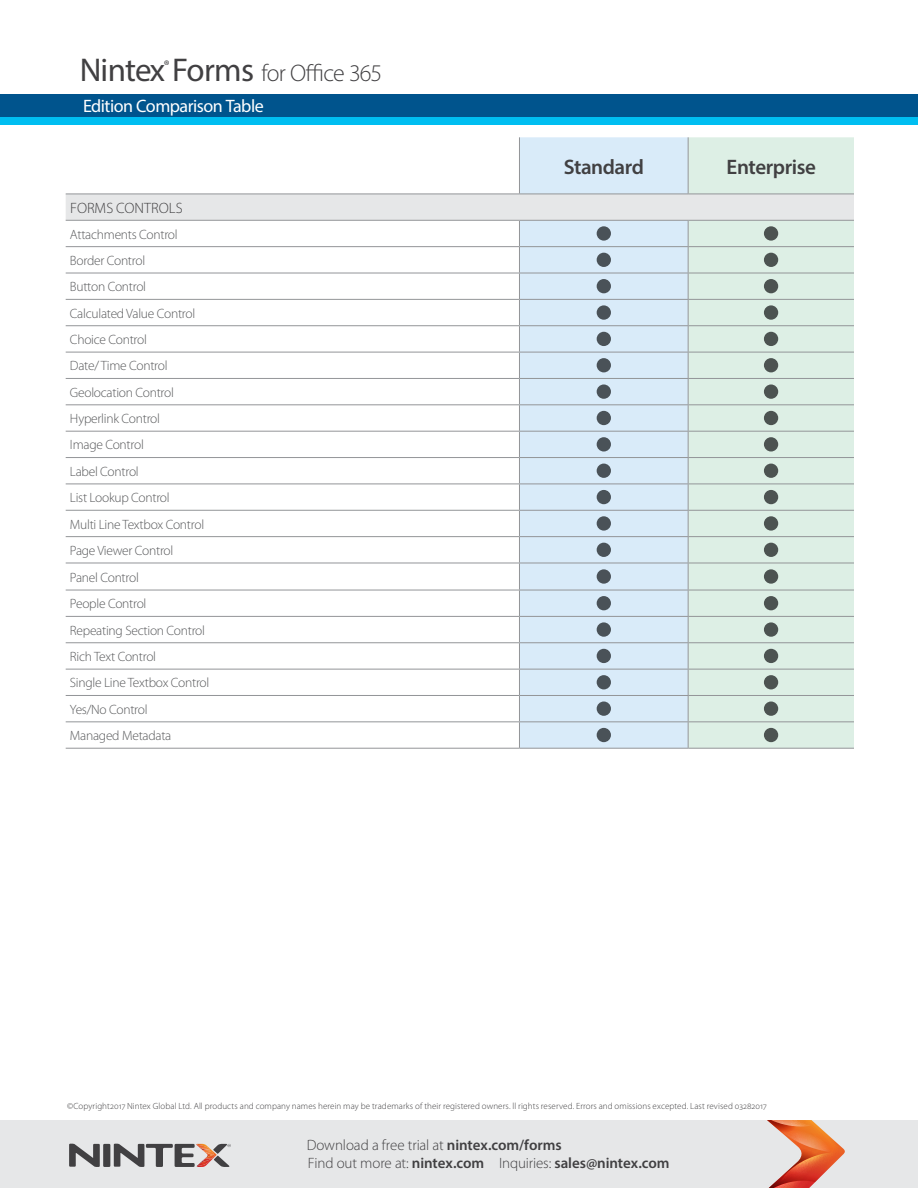
<style>
.page{position:relative;width:918px;height:1188px;background:#fff}
.page>*{position:absolute;margin:0;border:0;box-sizing:border-box;transform-origin:0 0}
.t1{font:33px "Myriad Pro";letter-spacing:-.025em;color:#414042}
.t2{font:300 24px "Myriad Pro";letter-spacing:-.04em;color:#414042}
.t3{font:600 21px "Myriad Pro";letter-spacing:-.02em;color:#414042}
.t4{font:18px "Myriad Pro";letter-spacing:-.03em;color:#fff}
.t5{font:300 15px/18.5px "Myriad Pro";color:#414042}
.t6{font:13.95px "Myriad Pro";color:#414042}
.t7{font:300 13.5px/26.4px "Myriad Pro";letter-spacing:-.02em;color:#58595b}
.t8{font:300 9px "Myriad Pro";letter-spacing:.01em;color:#414042}
.s1{font-weight:600}
</style>
<div class="page">
<div style="left:0;top:1120px;width:918px;height:68px;background:#e6e7e8"></div>
<svg style="left:69px;top:1144px;width:31px;height:23px"></svg>
<div style="left:103px;top:1144px;width:7px;height:23px;background:#414042"></div>
<svg style="left:114px;top:1144px;width:117px;height:23px"></svg>
<div style="left:0;top:71px;width:918px;height:54px;background:#00bef1"></div>
<div style="left:0;top:0;width:918px;height:105px;background:#fff"></div>
<div style="left:0;top:94px;width:918px;height:23px;background:#00548d"></div>
<svg style="left:767px;top:1120px;width:78px;height:68px"></svg>
<div style="left:520px;top:137px;width:168px;height:57px;background:#d9ebf9"></div>
<div style="left:689px;top:137px;width:165px;height:57px;background:#ddefe5"></div>
<hr style="left:66px;top:748px;width:453px;height:1px;background:#939598">
<hr style="left:688px;top:137px;width:1px;height:57px;background:#939598">
<hr style="left:519px;top:137px;width:1px;height:57px;background:#939598">
<svg style="left:66px;top:195px;width:788px;height:553px"></svg>
<hr style="left:519px;top:220px;width:169px;height:1px;background:#939598">
<hr style="left:688px;top:220px;width:166px;height:1px;background:#939598">
<hr style="left:519px;top:246px;width:169px;height:1px;background:#939598">
<hr style="left:688px;top:246px;width:166px;height:1px;background:#939598">
<hr style="left:519px;top:273px;width:169px;height:1px;background:#939598">
<hr style="left:688px;top:273px;width:166px;height:1px;background:#939598">
<hr style="left:519px;top:299px;width:169px;height:1px;background:#939598">
<hr style="left:688px;top:299px;width:166px;height:1px;background:#939598">
<hr style="left:519px;top:325px;width:169px;height:1px;background:#939598">
<hr style="left:688px;top:325px;width:166px;height:1px;background:#939598">
<hr style="left:519px;top:352px;width:169px;height:1px;background:#939598">
<hr style="left:688px;top:352px;width:166px;height:1px;background:#939598">
<hr style="left:519px;top:378px;width:169px;height:1px;background:#939598">
<hr style="left:688px;top:378px;width:166px;height:1px;background:#939598">
<hr style="left:519px;top:404px;width:169px;height:1px;background:#939598">
<hr style="left:688px;top:404px;width:166px;height:1px;background:#939598">
<hr style="left:519px;top:431px;width:169px;height:1px;background:#939598">
<hr style="left:688px;top:431px;width:166px;height:1px;background:#939598">
<hr style="left:519px;top:457px;width:169px;height:1px;background:#939598">
<hr style="left:688px;top:457px;width:166px;height:1px;background:#939598">
<hr style="left:519px;top:484px;width:169px;height:1px;background:#939598">
<hr style="left:688px;top:484px;width:166px;height:1px;background:#939598">
<hr style="left:519px;top:510px;width:169px;height:1px;background:#939598">
<hr style="left:688px;top:510px;width:166px;height:1px;background:#939598">
<hr style="left:519px;top:536px;width:169px;height:1px;background:#939598">
<hr style="left:688px;top:536px;width:166px;height:1px;background:#939598">
<hr style="left:519px;top:563px;width:169px;height:1px;background:#939598">
<hr style="left:688px;top:563px;width:166px;height:1px;background:#939598">
<hr style="left:519px;top:590px;width:169px;height:1px;background:#939598">
<hr style="left:688px;top:590px;width:166px;height:1px;background:#939598">
<hr style="left:519px;top:616px;width:169px;height:1px;background:#939598">
<hr style="left:688px;top:616px;width:166px;height:1px;background:#939598">
<hr style="left:519px;top:642px;width:169px;height:1px;background:#939598">
<hr style="left:688px;top:642px;width:166px;height:1px;background:#939598">
<hr style="left:519px;top:669px;width:169px;height:1px;background:#939598">
<hr style="left:688px;top:669px;width:166px;height:1px;background:#939598">
<hr style="left:519px;top:695px;width:169px;height:1px;background:#939598">
<hr style="left:688px;top:695px;width:166px;height:1px;background:#939598">
<hr style="left:519px;top:721px;width:169px;height:1px;background:#939598">
<hr style="left:688px;top:721px;width:166px;height:1px;background:#939598">
<hr style="left:519px;top:748px;width:169px;height:1px;background:#939598">
<hr style="left:688px;top:748px;width:166px;height:1px;background:#939598">
<hr style="left:519px;top:194px;width:169px;height:1px;background:#939598">
<hr style="left:688px;top:194px;width:166px;height:1px;background:#939598">
<hr style="left:66px;top:616px;width:453px;height:1px;background:#939598">
<hr style="left:66px;top:695px;width:453px;height:1px;background:#939598">
<hr style="left:66px;top:194px;width:453px;height:1px;background:#939598">
<hr style="left:66px;top:220px;width:453px;height:1px;background:#939598">
<hr style="left:66px;top:404px;width:453px;height:1px;background:#939598">
<hr style="left:66px;top:431px;width:453px;height:1px;background:#939598">
<hr style="left:66px;top:563px;width:453px;height:1px;background:#939598">
<div style="left:597px;top:226px;width:14px;height:15px;background:#4a5258;border-radius:50%"></div>
<svg style="left:764px;top:226px;width:14px;height:15px"></svg>
<div style="left:597px;top:253px;width:14px;height:14px;background:#4a5258;border-radius:50%"></div>
<div style="left:764px;top:253px;width:14px;height:14px;background:#4c5351;border-radius:50%"></div>
<div style="left:597px;top:279px;width:14px;height:14px;background:#4a5258;border-radius:50%"></div>
<div style="left:764px;top:279px;width:14px;height:14px;background:#4c5351;border-radius:50%"></div>
<div style="left:597px;top:305px;width:14px;height:15px;background:#4a5258;border-radius:50%"></div>
<svg style="left:764px;top:305px;width:14px;height:15px"></svg>
<div style="left:597px;top:332px;width:14px;height:14px;background:#4a5258;border-radius:50%"></div>
<div style="left:764px;top:332px;width:14px;height:14px;background:#4c5351;border-radius:50%"></div>
<div style="left:597px;top:358px;width:14px;height:14px;background:#4a5258;border-radius:50%"></div>
<div style="left:764px;top:358px;width:14px;height:14px;background:#4c5351;border-radius:50%"></div>
<svg style="left:597px;top:384px;width:14px;height:15px"></svg>
<svg style="left:764px;top:384px;width:14px;height:15px"></svg>
<div style="left:597px;top:411px;width:14px;height:14px;background:#4a5258;border-radius:50%"></div>
<div style="left:764px;top:411px;width:14px;height:14px;background:#4c5351;border-radius:50%"></div>
<svg style="left:597px;top:437px;width:14px;height:15px"></svg>
<svg style="left:764px;top:437px;width:14px;height:15px"></svg>
<div style="left:597px;top:464px;width:14px;height:14px;background:#4a5258;border-radius:50%"></div>
<div style="left:764px;top:464px;width:14px;height:14px;background:#4c5351;border-radius:50%"></div>
<div style="left:597px;top:490px;width:14px;height:14px;background:#4a5258;border-radius:50%"></div>
<div style="left:764px;top:490px;width:14px;height:14px;background:#4c5351;border-radius:50%"></div>
<div style="left:597px;top:516px;width:14px;height:15px;background:#4a5258;border-radius:50%"></div>
<svg style="left:764px;top:516px;width:14px;height:15px"></svg>
<div style="left:597px;top:543px;width:14px;height:14px;background:#4a5258;border-radius:50%"></div>
<div style="left:764px;top:543px;width:14px;height:14px;background:#4c5351;border-radius:50%"></div>
<div style="left:597px;top:569px;width:14px;height:15px;background:#4a5258;border-radius:50%"></div>
<svg style="left:764px;top:569px;width:14px;height:15px"></svg>
<div style="left:597px;top:596px;width:14px;height:14px;background:#4a5258;border-radius:50%"></div>
<div style="left:764px;top:596px;width:14px;height:14px;background:#4c5351;border-radius:50%"></div>
<div style="left:597px;top:622px;width:14px;height:15px;background:#4a5258;border-radius:50%"></div>
<svg style="left:764px;top:622px;width:14px;height:15px"></svg>
<div style="left:597px;top:649px;width:14px;height:14px;background:#4a5258;border-radius:50%"></div>
<div style="left:764px;top:649px;width:14px;height:14px;background:#4c5351;border-radius:50%"></div>
<div style="left:597px;top:675px;width:14px;height:14px;background:#4a5258;border-radius:50%"></div>
<div style="left:764px;top:675px;width:14px;height:14px;background:#4c5351;border-radius:50%"></div>
<div style="left:597px;top:702px;width:14px;height:14px;background:#4a5258;border-radius:50%"></div>
<div style="left:764px;top:702px;width:14px;height:14px;background:#4c5351;border-radius:50%"></div>
<div style="left:597px;top:728px;width:14px;height:14px;background:#4a5258;border-radius:50%"></div>
<div style="left:764px;top:728px;width:14px;height:14px;background:#4c5351;border-radius:50%"></div>
<h1 class="t1" style="left:80px;top:50px;width:176px">Nintex Forms</h1>
<p class="t6" style="left:164px;top:57px;width:7px">®</p>
<h2 class="t2" style="left:261px;top:59px;width:122px">for Office 365</h2>
<h3 class="t4" style="left:83px;top:95px;width:182px">Edition Comparison Table</h3>
<p class="t5" style="left:70px;top:198px;width:114px">FORMS CONTROLS</p>
<p class="t7" style="left:70px;top:221px;width:141px">Attachments Control<br>Border Control<br>Button Control<br>Calculated Value Control<br>Choice Control<br>Date/ Time Control<br>Geolocation Control<br>Hyperlink Control<br>Image Control<br>Label Control<br>List Lookup Control<br>Multi Line Textbox Control<br>Page Viewer Control<br>Panel Control<br>People Control<br>Repeating Section Control<br>Rich Text Control<br>Single Line Textbox Control<br>Yes/No Control<br>Managed Metadata</p>
<h3 class="t3" style="left:564px;top:153px;width:82px">Standard</h3>
<h3 class="t3" style="left:726px;top:153px;width:91px">Enterprise</h3>
<p class="t8" style="left:67px;top:1101px;width:701px">©Copyright2017 Nintex Global Ltd. All products and company names herein may be trademarks of their registered owners. ll rights reserved. Errors and omissions excepted. Last revised 03282017</p>
<p class="t5" style="left:307px;top:1135px;width:364px">Download a free trial at <span class="s1">nintex.com/forms<br></span>Find out more at: <span class="s1">nintex.com</span> Inquiries: <span class="s1">sales@nintex.com</span></p>
</div>
